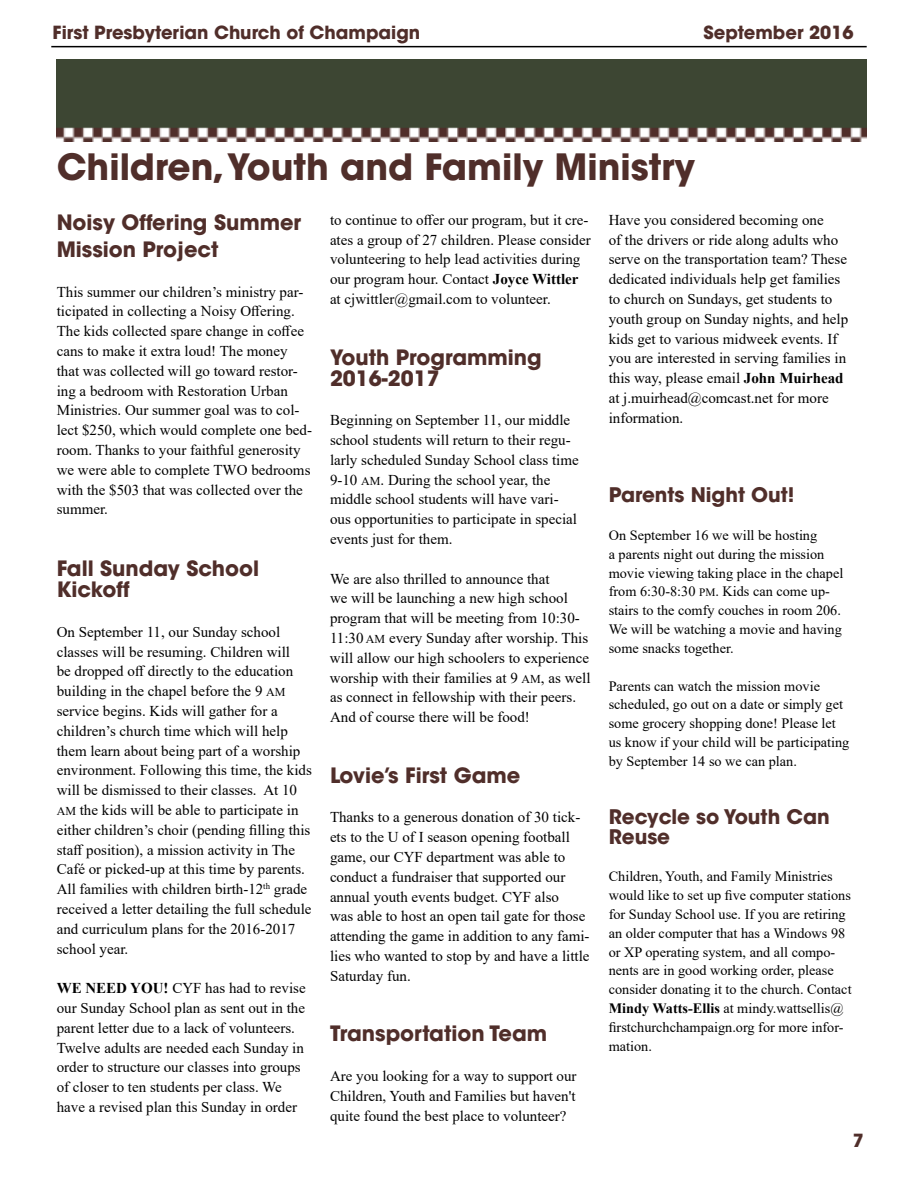
<style>
.page{position:relative;width:918px;height:1188px;background:#fff}
.page>*{position:absolute;margin:0;border:0;box-sizing:border-box;transform-origin:0 0}
.t1{font:700 36px "ITC Avant Garde Std";color:#502e2a}
.t2{font:700 21px/21px "ITC Avant Garde Std";color:#502e2a}
.t3{font:700 19.95px/20px "ITC Avant Garde Std";color:#502e2a}
.t4{font:700 18px "ITC Avant Garde Std";color:#502e2a}
.t5{font:15px/19.8px "Times New Roman";color:#000}
.t6{font:14.25px/18.9px "Times New Roman";color:#000}
.s1{font-weight:700}
.s2{font-size:12px}
.s3{font-size:11.25px}
</style>
<div class="page">
<hr style="left:51px;top:46px;width:816px;height:1px;background:#000">
<img style="left:57px;top:60px;width:810px;height:81px">
<p class="t4" style="left:53px;top:21px;width:369px">First Presbyterian Church of Champaign</p>
<p class="t4" style="left:703px;top:21px;width:152px">September 2016</p>
<h1 class="t1" style="left:57px;top:143px;width:640px">Children,Youth and Family Ministry</h1>
<h2 class="t2" style="left:57px;top:209px;width:246px;line-height:27px">Noisy Offering Summer<br>Mission Project</h2>
<p class="t5" style="left:57px;top:281px;width:257px">This summer our children’s ministry par&shy;ticipated in collecting a Noisy Offering.<br>The kids collected spare change in coffee cans to make it extra loud! The money that was collected will go toward restor&shy;ing a bedroom with Restoration Urban Ministries. Our summer goal was to col&shy;lect $250, which would complete one bed&shy;room. Thanks to your faithful generosity we were able to complete TWO bedrooms with the $503 that was collected over the summer.</p>
<p class="t5" style="left:330px;top:209px;width:262px">to continue to offer our program, but it cre&shy;ates a group of 27 children. Please consider volunteering to help lead activities during our program hour. Contact <span class="s1">Joyce Wittler </span>at cjwittler@gmail.com to volunteer.</p>
<p class="t5" style="left:609px;top:209px;width:241px">Have you considered becoming one<br>of the drivers or ride along adults who serve on the transportation team? These dedicated individuals help get families to church on Sundays, get students to youth group on Sunday nights, and help kids get to various midweek events. If you are interested in serving families in this way, please email <span class="s1">John Muirhead </span>at j.muirhead@comcast.net for more information.</p>
<h2 class="t2" style="left:330px;top:346px;width:213px">Youth Programming<br>2016-2017</h2>
<p class="t5" style="left:330px;top:410px;width:250px">Beginning on September 11, our middle school students will return to their regu&shy;larly scheduled Sunday School class time 9-10 <span class="s2">AM</span>. During the school year, the middle school students will have vari&shy;ous opportunities to participate in special events just for them.</p>
<p class="t5" style="left:330px;top:568px;width:262px">We are also thrilled to announce that<br>we will be launching a new high school program that will be meeting from 10:30- 11:30 <span class="s2">AM</span> every Sunday after worship. This will allow our high schoolers to experience worship with their families at 9 <span class="s2">AM</span>, as well as connect in fellowship with their peers.<br>And of course there will be food!</p>
<h3 class="t3" style="left:609px;top:485px;width:187px">Parents Night Out!</h3>
<p class="t6" style="left:609px;top:525px;width:236px">On September 16 we will be hosting<br>a parents night out during the mission movie viewing taking place in the chapel from 6:30-8:30 <span class="s3">PM</span>. Kids can come up&shy;stairs to the comfy couches in room 206.<br>We will be watching a movie and having some snacks together.</p>
<p class="t6" style="left:609px;top:676px;width:242px">Parents can watch the mission movie scheduled, go out on a date or simply get some grocery shopping done! Please let us know if your child will be participating by September 14 so we can plan.</p>
<h3 class="t3" style="left:609px;top:806px;width:223px">Recycle so Youth Can<br>Reuse</h3>
<p class="t6" style="left:609px;top:867px;width:244px">Children, Youth, and Family Ministries would like to set up five computer stations for Sunday School use. If you are retiring an older computer that has a Windows 98 or XP operating system, and all compo&shy;nents are in good working order, please consider donating it to the church. Contact <span class="s1">Mindy Watts-Ellis</span> at mindy.wattsellis@ firstchurchchampaign.org for more infor&shy;mation.</p>
<h2 class="t2" style="left:57px;top:558px;width:204px">Fall Sunday School<br>Kickoff</h2>
<p class="t5" style="left:57px;top:621px;width:257px">On September 11, our Sunday school classes will be resuming. Children will<br>be dropped off directly to the education building in the chapel before the 9 <span class="s2">AM </span>service begins. Kids will gather for a children’s church time which will help them learn about being part of a worship environment. Following this time, the kids will be dismissed to their classes. At 10<br><span class="s2">AM</span> the kids will be able to participate in either children’s choir (pending filling this staff position), a mission activity in The Café or picked-up at this time by parents.<br>All families with children birth-12<sup>th</sup> grade received a letter detailing the full schedule and curriculum plans for the 2016-2017 school year.</p>
<p class="t5" style="left:57px;top:978px;width:251px"><span class="s1">WE NEED YOU!</span> CYF has had to revise our Sunday School plan as sent out in the parent letter due to a lack of volunteers.<br>Twelve adults are needed each Sunday in order to structure our classes into groups of closer to ten students per class. We have a revised plan this Sunday in order</p>
<h2 class="t2" style="left:330px;top:765px;width:192px">Lovie’s First Game</h2>
<p class="t5" style="left:330px;top:807px;width:261px">Thanks to a generous donation of 30 tick&shy;ets to the U of I season opening football game, our CYF department was able to conduct a fundraiser that supported our annual youth events budget. CYF also<br>was able to host an open tail gate for those attending the game in addition to any fami&shy;lies who wanted to stop by and have a little Saturday fun.</p>
<h2 class="t2" style="left:330px;top:1023px;width:219px">Transportation Team</h2>
<p class="t5" style="left:330px;top:1066px;width:248px;text-align:justify">Are you looking for a way to support our Children, Youth and Families but haven't quite found the best place to volunteer?</p>
<p class="t4" style="left:853px;top:1129px;width:13px">7</p>
</div>
